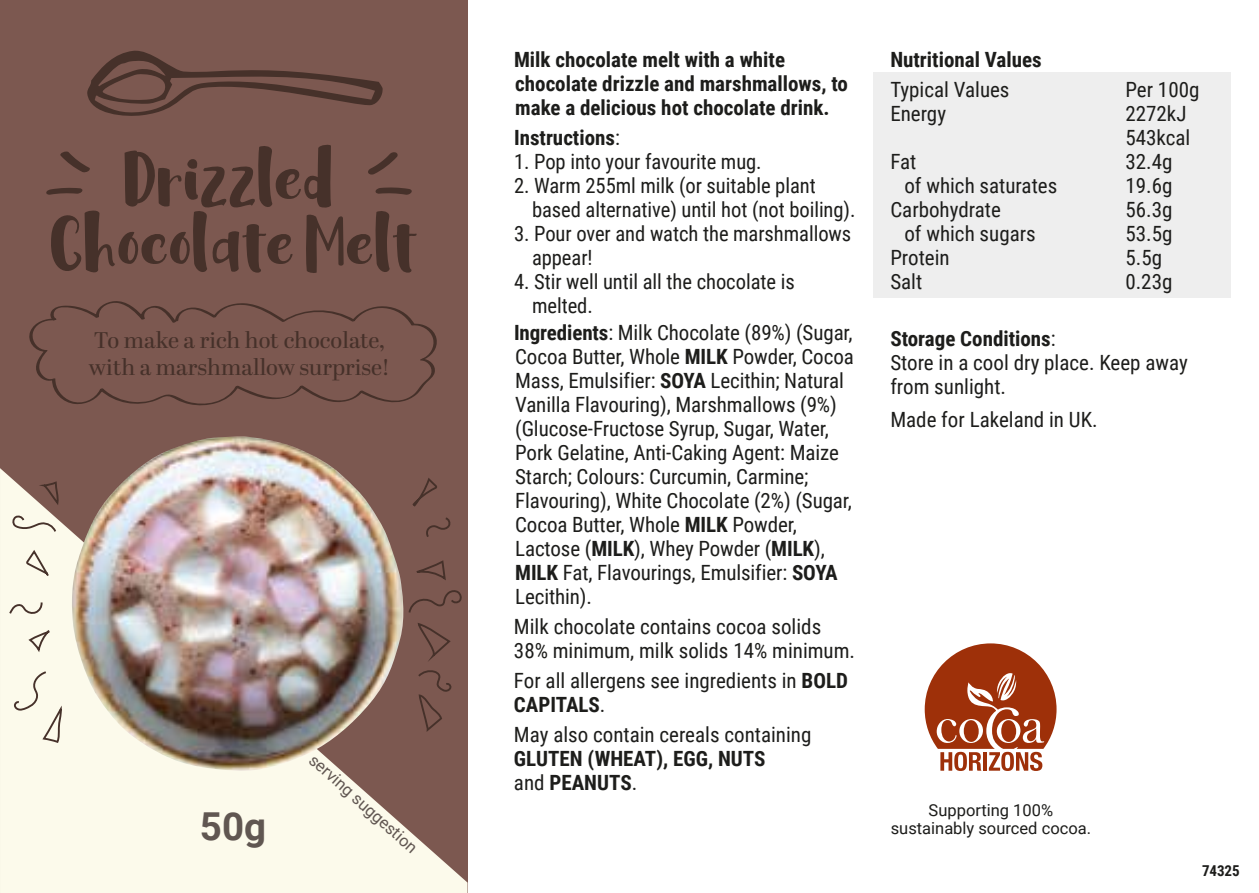
<style>
.page{position:relative;width:1259px;height:893px;background:#fff}
.page>*{position:absolute;margin:0;border:0;box-sizing:border-box;transform-origin:0 0}
.t1{font:700 38.4px "Roboto";color:#605651}
.t2{font:22.5px/27px "Abril Display";color:#46312a}
.t3{font:21px/24px "Roboto Condensed";letter-spacing:-.005em;color:#1d1d1b}
.t4{font:700 21px/24px "Roboto Condensed";color:#1d1d1b}
.t5{font:16.5px/18px "Roboto";color:#1d1d1b;text-align:center}
.t6{font:16.5px "Roboto";color:#605651}
.t7{font:700 15px "Roboto Condensed";letter-spacing:-.01em;color:#1d1d1b}
.s1{font-weight:400}
.s2{font-weight:700}
</style>
<div class="page">
<div style="left:0;top:0;width:467px;height:893px;background:#7c5850"></div>
<svg style="left:0;top:468px;width:467px;height:425px;fill:#fcfaeb"></svg>
<div style="left:873px;top:73px;width:357px;height:225px;background:#eee"></div>
<svg style="left:924px;top:643px;width:132px;height:128px"></svg>
<svg style="left:42px;top:480px;width:17px;height:27px"></svg>
<svg style="left:25px;top:548px;width:26px;height:30px"></svg>
<svg style="left:414px;top:559px;width:33px;height:23px"></svg>
<svg style="left:410px;top:476px;width:28px;height:33px"></svg>
<svg style="left:27px;top:628px;width:25px;height:27px"></svg>
<svg style="left:417px;top:621px;width:35px;height:37px"></svg>
<svg style="left:8px;top:600px;width:35px;height:16px"></svg>
<svg style="left:426px;top:516px;width:27px;height:23px"></svg>
<svg style="left:407px;top:588px;width:56px;height:27px"></svg>
<svg style="left:10px;top:513px;width:48px;height:21px"></svg>
<svg style="left:416px;top:670px;width:36px;height:62px"></svg>
<svg style="left:12px;top:670px;width:50px;height:74px;background:#eeeadc"></svg>
<svg style="left:87px;top:50px;width:296px;height:66px"></svg>
<svg style="left:46px;top:144px;width:371px;height:129px"></svg>
<svg style="left:29px;top:301px;width:408px;height:105px"></svg>
<img style="left:71px;top:436px;width:335px;height:336px">
<p class="t2" style="left:89px;top:328px;width:303px">To make a rich hot chocolate, with a marshmallow surprise!</p>
<h1 class="t1" style="left:200px;top:799px;width:68px">50g</h1>
<p class="t6" style="left:320px;top:748px;width:140px;rotate:42deg">serving suggestion</p>
<p class="t4" style="left:514px;top:47px;width:335px">Milk chocolate melt with a white chocolate drizzle and marshmallows, to make a delicious hot chocolate drink.</p>
<p class="t4" style="left:514px;top:125px;width:107px">Instructions<span class="s1">:</span></p>
<p class="t3" style="left:514px;top:149px;width:249px">1. Pop into your favourite mug.</p>
<p class="t3" style="left:532px;top:173px;width:325px;text-indent:-18px">2. Warm 255ml milk (or suitable plant based alternative) until hot (not boiling).</p>
<p class="t3" style="left:532px;top:221px;width:321px;text-indent:-18px">3. Pour over and watch the marshmallows appear!</p>
<p class="t3" style="left:532px;top:269px;width:264px;text-indent:-18px">4. Stir well until all the chocolate is melted.</p>
<p class="t3" style="left:514px;top:320px;width:341px"><span class="s2">Ingredients</span>: Milk Chocolate (89%) (Sugar, Cocoa Butter, Whole <span class="s2">MILK</span> Powder, Cocoa Mass, Emulsifier: <span class="s2">SOYA</span> Lecithin; Natural Vanilla Flavouring), Marshmallows (9%) (Glucose-Fructose Syrup, Sugar, Water, Pork Gelatine, Anti-Caking Agent: Maize Starch; Colours: Curcumin, Carmine; Flavouring), White Chocolate (2%) (Sugar, Cocoa Butter, Whole <span class="s2">MILK</span> Powder, Lactose (<span class="s2">MILK</span>), Whey Powder (<span class="s2">MILK</span>), <span class="s2">MILK</span> Fat, Flavourings, Emulsifier: <span class="s2">SOYA </span>Lecithin).</p>
<p class="t3" style="left:514px;top:614px;width:342px">Milk chocolate contains cocoa solids<br>38% minimum, milk solids 14% minimum.</p>
<p class="t3" style="left:514px;top:668px;width:335px">For all allergens see ingredients in <span class="s2">BOLD<br>CAPITALS</span>.</p>
<p class="t3" style="left:514px;top:722px;width:299px">May also contain cereals containing</p>
<p class="t4" style="left:514px;top:746px;width:253px">GLUTEN (WHEAT), EGG, NUTS <span class="s1">and</span> PEANUTS<span class="s1">.</span></p>
<p class="t4" style="left:890px;top:47px;width:153px">Nutritional Values</p>
<p class="t3" style="left:890px;top:77px;width:121px">Typical Values</p>
<p class="t3" style="left:1125px;top:77px;width:75px">Per 100g</p>
<p class="t3" style="left:890px;top:101px;width:57px">Energy</p>
<p class="t3" style="left:1125px;top:101px;width:66px">2272kJ<br>543kcal</p>
<p class="t3" style="left:890px;top:149px;width:27px">Fat</p>
<p class="t3" style="left:1125px;top:149px;width:48px">32.4g</p>
<p class="t3" style="left:904px;top:173px;width:154px">of which saturates</p>
<p class="t3" style="left:1125px;top:173px;width:48px">19.6g</p>
<p class="t3" style="left:890px;top:197px;width:112px">Carbohydrate</p>
<p class="t3" style="left:1125px;top:197px;width:48px">56.3g</p>
<p class="t3" style="left:904px;top:221px;width:133px">of which sugars</p>
<p class="t3" style="left:1125px;top:221px;width:48px">53.5g</p>
<p class="t3" style="left:890px;top:245px;width:61px">Protein</p>
<p class="t3" style="left:1125px;top:245px;width:38px">5.5g</p>
<p class="t3" style="left:890px;top:269px;width:33px">Salt</p>
<p class="t3" style="left:1125px;top:269px;width:48px">0.23g</p>
<p class="t3" style="left:890px;top:326px;width:299px"><span class="s2">Storage Conditions</span>:<br>Store in a cool dry place. Keep away from sunlight.</p>
<p class="t3" style="left:890px;top:407px;width:209px">Made for Lakeland in UK.</p>
<p class="t5" style="left:890px;top:800px;width:202px">Supporting 100% sustainably sourced cocoa.</p>
<p class="t7" style="left:1202px;top:860px;width:39px">74325</p>
</div>
